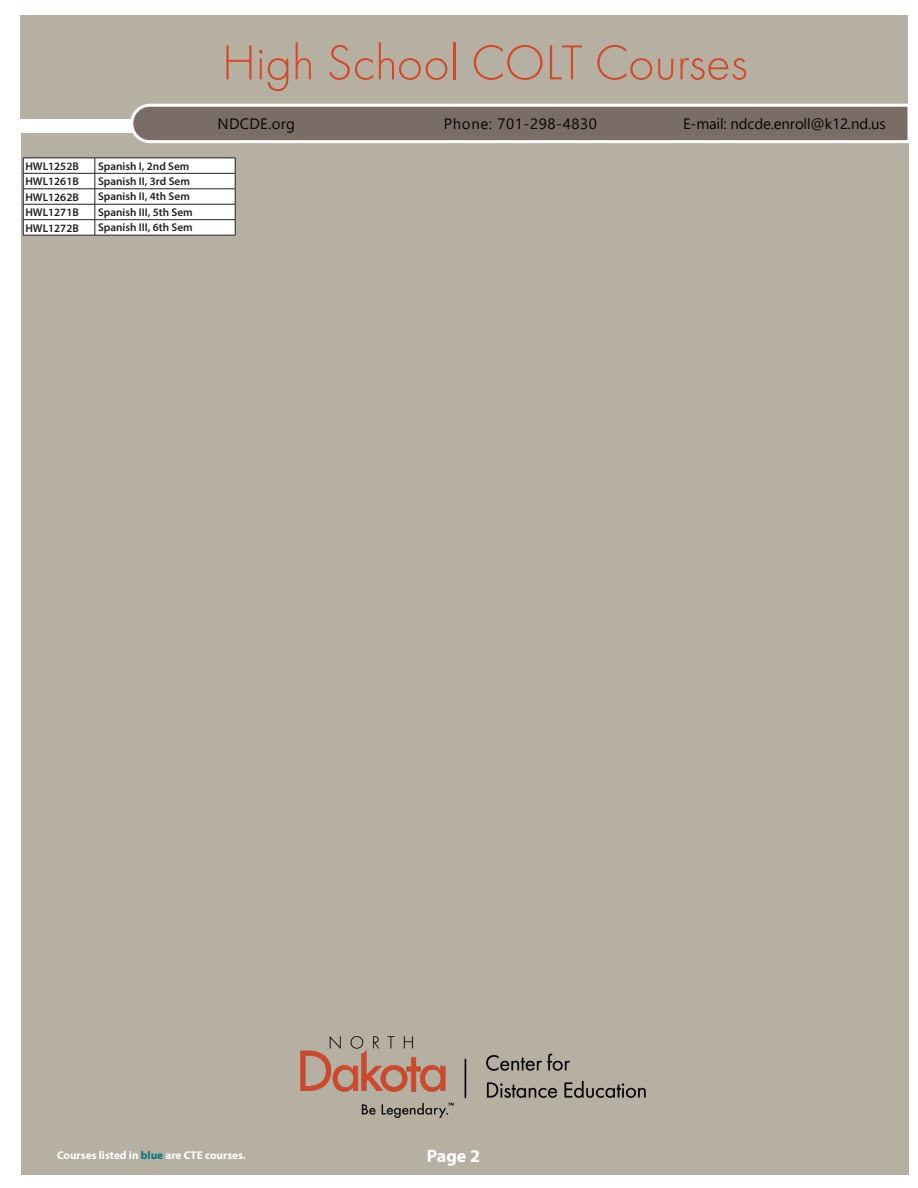
<style>
.page{position:relative;width:918px;height:1188px;background:#fff}
.page>*{position:absolute;margin:0;border:0;box-sizing:border-box;transform-origin:0 0}
.t1{font:300 51px "Futura PT";color:#d44927}
.t2{font:700 18px "Myriad Pro";color:#fff}
.t3{font:15px "Segoe UI";letter-spacing:-.01em;color:#040503}
.t4{font:15px "Segoe UI";letter-spacing:.04em;color:#040503}
.t5{font:15px "Segoe UI";letter-spacing:.02em;color:#040503}
.Course_Title{font:600 11.25px "Myriad Pro";color:#231f20}
.Course_codes{font:600 11.25px "Myriad Pro";color:#231f20}
.Course_Title-2{font:700 11.25px "Myriad Pro";color:#fff}
.s1{color:#067482}
</style>
<div class="page">
<div style="left:20px;top:16px;width:888px;height:103px;background:#b6b0a2"></div>
<div style="left:21px;top:133px;width:888px;height:1041px;background:#b6b0a2"></div>
<hr style="left:95px;top:235px;width:140px;height:1px;background:#231f20">
<svg style="left:23px;top:158px;width:213px;height:77px;background:#f4f3f3"></svg>
<hr style="left:23px;top:235px;width:72px;height:1px;background:#231f20">
<hr style="left:95px;top:158px;width:140px;height:1px;background:#231f20">
<hr style="left:95px;top:173px;width:140px;height:1px;background:#231f20">
<hr style="left:95px;top:189px;width:140px;height:1px;background:#231f20">
<hr style="left:95px;top:204px;width:140px;height:1px;background:#231f20">
<hr style="left:95px;top:219px;width:140px;height:1px;background:#231f20">
<svg style="left:131px;top:103px;width:778px;height:41px;background:#8f857e"></svg>
<img style="left:300px;top:1036px;width:345px;height:82px">
<p class="Course_codes" style="left:25px;top:159px;width:55px">HWL1252B</p>
<p class="Course_Title" style="left:98px;top:159px;width:93px">Spanish I, 2nd Sem</p>
<p class="Course_codes" style="left:25px;top:174px;width:55px">HWL1261B</p>
<p class="Course_Title" style="left:98px;top:174px;width:93px">Spanish II, 3rd Sem</p>
<p class="Course_codes" style="left:25px;top:190px;width:55px">HWL1262B</p>
<p class="Course_Title" style="left:98px;top:190px;width:93px">Spanish II, 4th Sem</p>
<p class="Course_codes" style="left:25px;top:205px;width:55px">HWL1271B</p>
<p class="Course_Title" style="left:98px;top:205px;width:96px">Spanish III, 5th Sem</p>
<p class="Course_codes" style="left:25px;top:221px;width:55px">HWL1272B</p>
<p class="Course_Title" style="left:98px;top:220px;width:96px">Spanish III, 6th Sem</p>
<p class="t1" style="left:222px;top:34px;width:527px">High School COLT Courses</p>
<p class="t5" style="left:218px;top:110px;width:79px">NDCDE.org</p>
<p class="t4" style="left:444px;top:109px;width:155px">Phone: 701-298-4830</p>
<p class="t3" style="left:683px;top:109px;width:204px">E-mail: ndcde.enroll@k12.nd.us</p>
<p class="Course_Title-2" style="left:57px;top:1148px;width:190px">Courses listed in <span class="s1">blue</span> are CTE courses.</p>
<p class="t2" style="left:427px;top:1144px;width:55px">Page 2</p>
</div>
